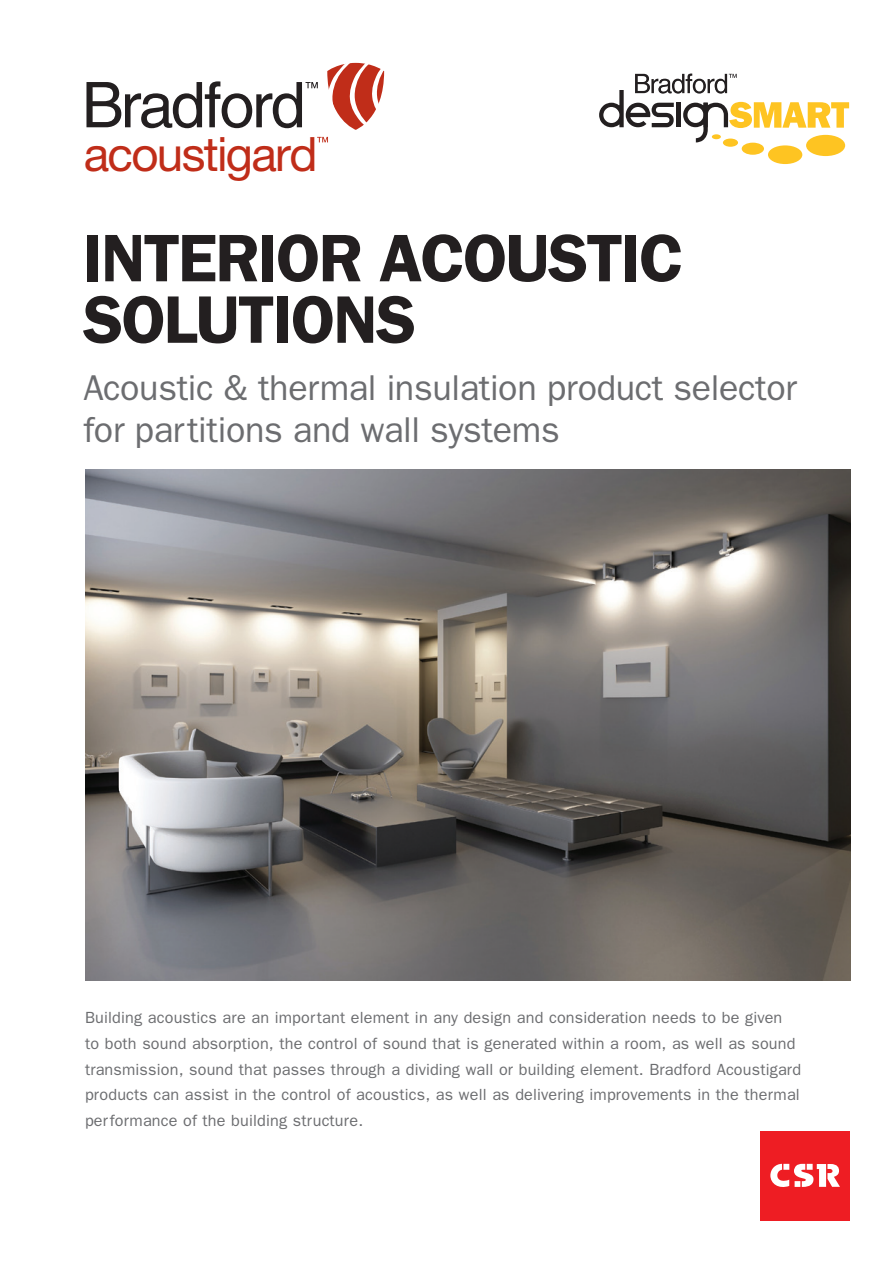
<style>
.page{position:relative;width:893px;height:1263px;background:#fff}
.page>*{position:absolute;margin:0;border:0;box-sizing:border-box;transform-origin:0 0}
.t1{font:600 67.5px/61.5px "Franklin Gothic";letter-spacing:-.03em;color:#231f20}
.t2{font:47.4px "Helvetica Neue";letter-spacing:-.035em;color:#c02d19}
.t3{font:36px/42px "Franklin Gothic";letter-spacing:-.01em;color:#6c6d70}
.t4{font:16.2px/25.8px "Franklin Gothic";letter-spacing:.01em;color:#6c6d70}
</style>
<div class="page">
<img style="left:85px;top:470px;width:765px;height:510px">
<svg style="left:86px;top:81px;width:232px;height:47px"></svg>
<svg style="left:317px;top:137px;width:11px;height:5px"></svg>
<svg style="left:327px;top:63px;width:57px;height:67px"></svg>
<div style="left:760px;top:1131px;width:90px;height:89px;background:#ee1d23"></div>
<svg style="left:770px;top:1164px;width:70px;height:23px"></svg>
<svg style="left:599px;top:74px;width:250px;height:68px"></svg>
<div style="left:712px;top:134px;width:9px;height:5px;background:#fec422;border-radius:50%"></div>
<div style="left:723px;top:139px;width:15px;height:8px;background:#fec422;border-radius:50%"></div>
<div style="left:742px;top:143px;width:22px;height:12px;background:#fec422;border-radius:50%"></div>
<div style="left:768px;top:145px;width:34px;height:19px;background:#fec422;border-radius:50%"></div>
<div style="left:806px;top:135px;width:39px;height:21px;background:#fec422;border-radius:50%"></div>
<h2 class="t2" style="left:84px;top:126px;width:235px">acoustigard</h2>
<h1 class="t1" style="left:83px;top:225px;width:602px">INTERIOR ACOUSTIC<br>SOLUTIONS</h1>
<h3 class="t3" style="left:83px;top:366px;width:715px">Acoustic &amp; thermal insulation product selector for partitions and wall systems</h3>
<p class="t4" style="left:85px;top:1004px;width:718px">Building acoustics are an important element in any design and consideration needs to be given<br>to both sound absorption, the control of sound that is generated within a room, as well as sound transmission, sound that passes through a dividing wall or building element. Bradford Acoustigard products can assist in the control of acoustics, as well as delivering improvements in the thermal performance of the building structure.</p>
</div>
